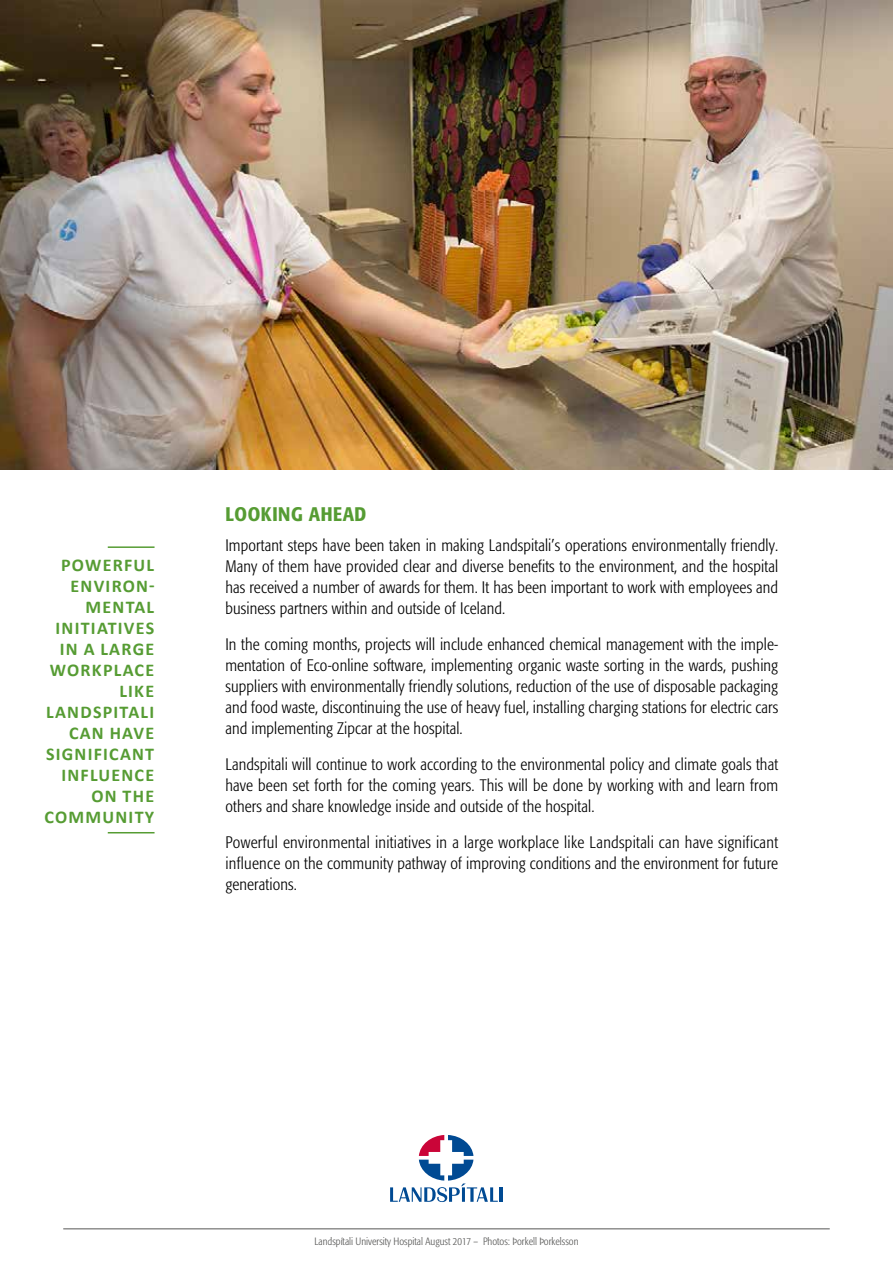
<style>
.page{position:relative;width:893px;height:1263px;background:#fff}
.page>*{position:absolute;margin:0;border:0;box-sizing:border-box;transform-origin:0 0}
.t1{font:500 condensed 19.5px "Formata";letter-spacing:.03em;color:#569c33}
.t2{font:700 18px/21px "Calibri";letter-spacing:.07em;color:#569c33;text-align:right}
.t3{font:300 condensed 16.5px/21px "Formata";letter-spacing:.01em;color:#000;text-align:justify}
.t4{font:300 condensed 10.5px "Formata";color:#575756}
</style>
<div class="page">
<hr style="left:500px;top:1187px;width:3px;height:15px;background:#004a93">
<svg style="left:390px;top:1135px;width:108px;height:67px"></svg>
<hr style="left:63px;top:1228px;width:767px;height:1px;background:#575756">
<hr style="left:108px;top:546px;width:47px;height:2px;background:#569c33">
<hr style="left:108px;top:832px;width:47px;height:1px;background:#569c33">
<img style="left:0;top:0;width:893px;height:470px">
<p class="t2" style="left:45px;top:554px;width:112px">POWERFUL<br>ENVIRON-<br>MENTAL<br>INITIATIVES<br>IN A LARGE<br>WORKPLACE<br>LIKE<br>LANDSPITALI<br>CAN HAVE<br>SIGNIFICANT<br>INFLUENCE<br>ON THE<br>COMMUNITY</p>
<p class="t1" style="left:225px;top:503px;width:143px">LOOKING AHEAD</p>
<p class="t3" style="left:225px;top:535px;width:554px">Important steps have been taken in making Landspitali’s operations environmentally friendly.<br>Many of them have provided clear and diverse benefits to the environment, and the hospital has received a number of awards for them. It has been important to work with employees and business partners within and outside of Iceland.</p>
<p class="t3" style="left:225px;top:634px;width:554px">In the coming months, projects will include enhanced chemical management with the imple&shy;mentation of Eco-online software, implementing organic waste sorting in the wards, pushing suppliers with environmentally friendly solutions, reduction of the use of disposable packaging and food waste, discontinuing the use of heavy fuel, installing charging stations for electric cars and implementing Zipcar at the hospital.</p>
<p class="t3" style="left:225px;top:754px;width:554px">Landspitali will continue to work according to the environmental policy and climate goals that have been set forth for the coming years. This will be done by working with and learn from others and share knowledge inside and outside of the hospital.</p>
<p class="t3" style="left:225px;top:832px;width:554px">Powerful environmental initiatives in a large workplace like Landspitali can have significant influence on the community pathway of improving conditions and the environment for future generations.</p>
<p class="t4" style="left:314px;top:1235px;width:266px">Landspítali University Hospital August 2017 – Photos: Þorkell Þorkelsson</p>
</div>
